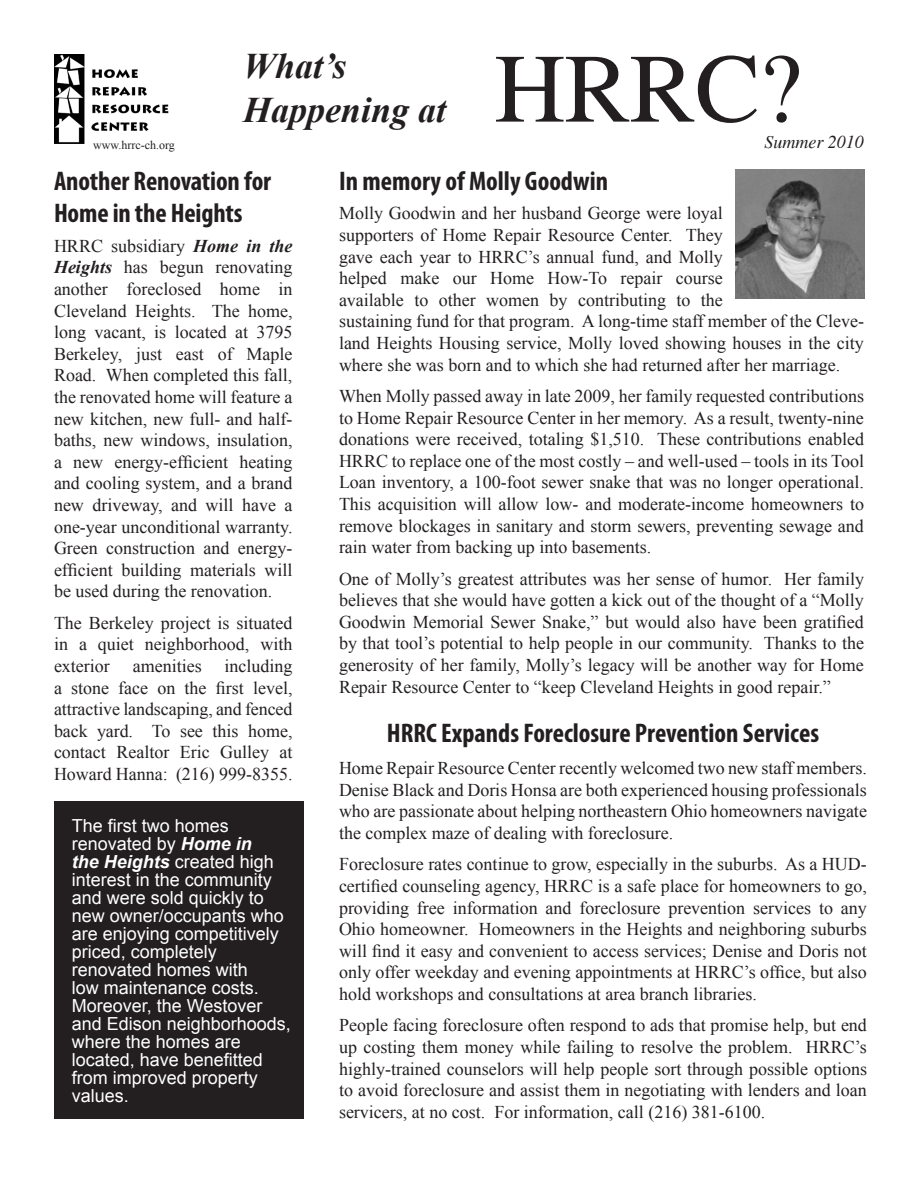
<style>
.page{position:relative;width:918px;height:1188px;background:#fff}
.page>*{position:absolute;margin:0;border:0;box-sizing:border-box;transform-origin:0 0}
.t1{font:97.5px "Times";color:#231f20}
.t2{font:italic 700 36px "Times New Roman";color:#231f20}
.Article_title{font:700 condensed 27px "Myriad Pro";letter-spacing:-.005em;color:#231f20}
.Article_text_1{font:700 condensed 27px "Myriad Pro";color:#231f20}
.Article_text_1-2{font:18px/21.6px "Times New Roman";color:#231f20;text-align:justify}
.Article_title-2{font:18px/21.6px "Times New Roman";color:#231f20;text-align:justify}
.call-reverse_text{font:18px/18px "Arial";color:#fff}
.t3{font:italic 18px "Times";color:#231f20}
.Article_text_1-3{font:12px "Times New Roman";color:#231f20}
.s1{font-weight:700;font-style:italic}
</style>
<div class="page">
<img style="left:54px;top:54px;width:115px;height:89px">
<div style="left:54px;top:802px;width:249px;height:317px;background:#231f20"></div>
<img style="left:735px;top:170px;width:129px;height:128px">
<p class="Article_text_1-3" style="left:93px;top:137px;width:83px">www.hrrc-ch.org</p>
<p class="t2" style="left:243px;top:41px;width:105px">What’s</p>
<p class="t2" style="left:243px;top:84px;width:205px">Happening at</p>
<p class="t1" style="left:495px;top:31px;width:310px">HRRC?</p>
<p class="t3" style="left:765px;top:132px;width:101px">Summer 2010</p>
<p class="Article_title" style="left:54px;top:164px;width:219px">Another Renovation for</p>
<p class="Article_title" style="left:54px;top:196px;width:190px">Home in the Heights</p>
<p class="Article_title-2" style="left:54px;top:235px;width:240px">HRRC subsidiary <span class="s1">Home in the Heights</span> has begun renovating another foreclosed home in Cleveland Heights. The home, long vacant, is located at 3795<br>Berkeley, just east of Maple Road. When completed this fall, the renovated home will feature a new kitchen, new full- and half&shy;baths, new windows, insulation, a new energy-efficient heating and cooling system, and a brand new driveway, and will have a one-year unconditional warranty.<br>Green construction and energy&shy;efficient building materials will be used during the renovation.</p>
<p class="Article_title-2" style="left:54px;top:612px;width:240px">The Berkeley project is situated in a quiet neighborhood, with exterior</p>
<p class="Article_title-2" style="left:54px;top:655px;width:240px;text-indent:171px">including a stone face on the first level, attractive landscaping, and fenced back yard. To see this home, contact Realtor Eric Gulley at Howard Hanna: (216) 999-8355.</p>
<p class="Article_title-2" style="left:133px;top:655px;width:70px">amenities</p>
<p class="call-reverse_text" style="left:72px;top:817px;width:221px">The first two homes renovated by <span class="s1">Home in<br>the Heights</span> created high interest in the community and were sold quickly to new owner/occupants who are enjoying competitively priced, completely renovated homes with<br>low maintenance costs.<br>Moreover, the Westover and Edison neighborhoods, where the homes are located, have benefitted from improved property values.</p>
<p class="Article_text_1" style="left:339px;top:164px;width:271px">In memory of Molly Goodwin</p>
<p class="Article_text_1-2" style="left:339px;top:202px;width:526px;text-align:left">Molly Goodwin and her husband George were loyal<br>supporters of Home Repair Resource Center. They<br>gave each year to HRRC’s annual fund, and Molly<br>helped make our Home How-To repair course<br>available to other women by contributing to the<br>sustaining fund for that program. A long-time staff member of the Cleve&shy;land Heights Housing service, Molly loved showing houses in the city where she was born and to which she had returned after her marriage.</p>
<p class="Article_text_1-2" style="left:339px;top:385px;width:527px">When Molly passed away in late 2009, her family requested contributions to Home Repair Resource Center in her memory. As a result, twenty-nine donations were received, totaling $1,510. These contributions enabled HRRC to replace one of the most costly – and well-used – tools in its Tool Loan inventory, a 100-foot sewer snake that was no longer operational.<br>This acquisition will allow low- and moderate-income homeowners to remove blockages in sanitary and storm sewers, preventing sewage and rain water from backing up into basements.</p>
<p class="Article_text_1-2" style="left:339px;top:567px;width:527px">One of Molly’s greatest attributes was her sense of humor. Her family believes that she would have gotten a kick out of the thought of a “Molly Goodwin Memorial Sewer Snake,” but would also have been gratified by that tool’s potential to help people in our community. Thanks to the generosity of her family, Molly’s legacy will be another way for Home Repair Resource Center to “keep Cleveland Heights in good repair.”</p>
<p class="Article_title" style="left:387px;top:716px;width:434px">HRRC Expands Foreclosure Prevention Services</p>
<p class="Article_text_1-2" style="left:339px;top:757px;width:529px">Home Repair Resource Center recently welcomed two new staff members.<br>Denise Black and Doris Honsa are both experienced housing professionals who are passionate about helping northeastern Ohio homeowners navigate the complex maze of dealing with foreclosure.</p>
<p class="Article_text_1-2" style="left:339px;top:853px;width:529px">Foreclosure rates continue to grow, especially in the suburbs. As a HUD&shy;certified counseling agency, HRRC is a safe place for homeowners to go, providing free information and foreclosure prevention services to any Ohio homeowner. Homeowners in the Heights and neighboring suburbs will find it easy and convenient to access services; Denise and Doris not only offer weekday and evening appointments at HRRC’s office, but also hold workshops and consultations at area branch libraries.</p>
<p class="Article_text_1-2" style="left:339px;top:1014px;width:530px">People facing foreclosure often respond to ads that promise help, but end up costing them money while failing to resolve the problem. HRRC’s highly-trained counselors will help people sort through possible options to avoid foreclosure and assist them in negotiating with lenders and loan servicers, at no cost. For information, call (216) 381-6100.</p>
</div>
